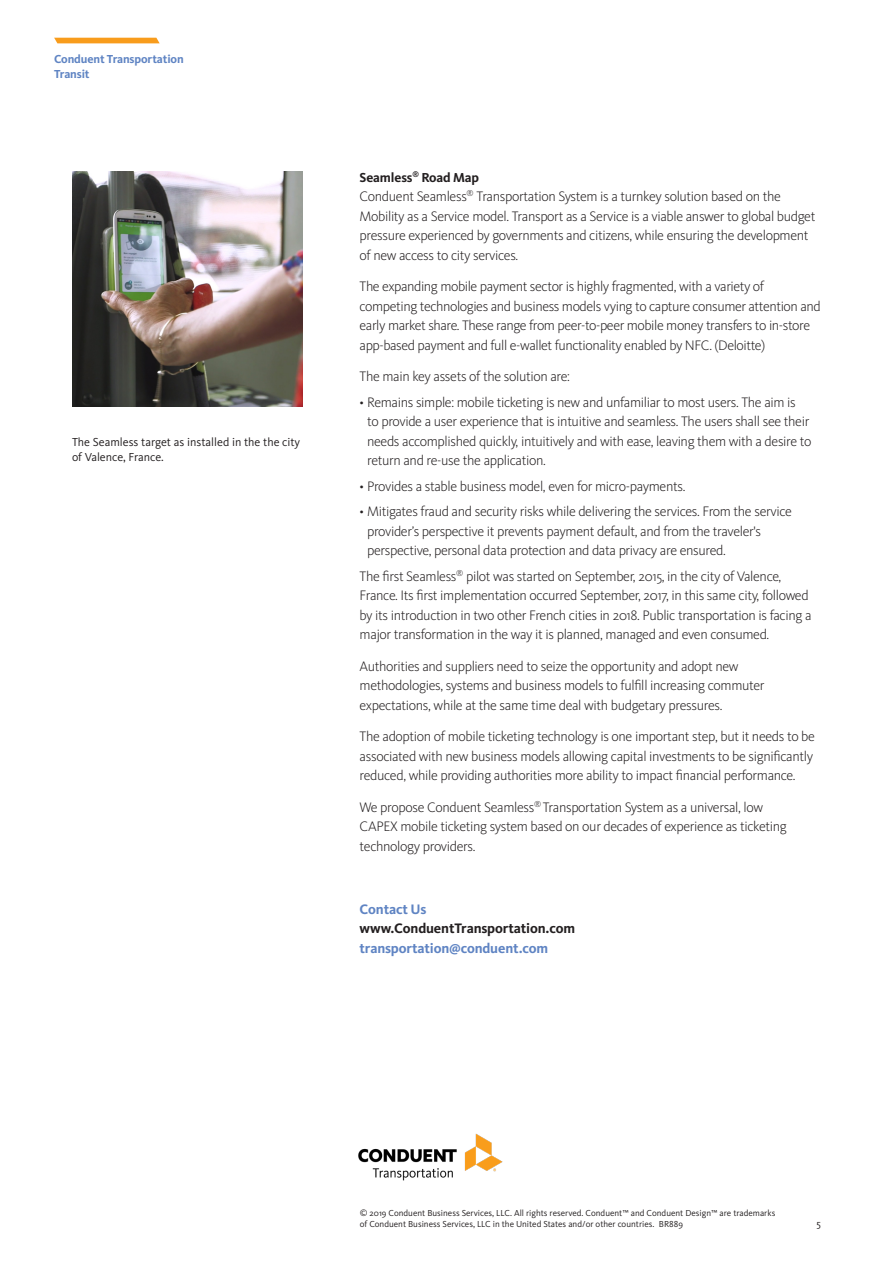
<style>
.page{position:relative;width:893px;height:1263px;background:#fff}
.page>*{position:absolute;margin:0;border:0;box-sizing:border-box;transform-origin:0 0}
.Body_text{font:300 14.25px/19.5px "Kievit Pro";letter-spacing:-.025em;color:#231f20}
.Body_text-2{font:700 14.25px/19.5px "Kievit Pro";letter-spacing:-.01em;color:#5f84c3}
.Body_text_before_bul{font:300 14.25px "Kievit Pro";letter-spacing:-.025em;color:#231f20}
.Subheading{font:700 13.5px "Kievit Pro";letter-spacing:-.01em;color:#231f20}
.Sidebar_text{font:12px/15px "Kievit Pro";color:#231f20}
.Business_sector{font:700 12px "Kievit Pro";letter-spacing:-.01em;color:#5f84c3}
.t1{font:10.5px "Kievit Pro";color:#231f20}
.Legal{font:9px/10.5px "Kievit Pro";color:#231f20}
.s1{color:#231f20}
</style>
<div class="page">
<svg style="left:54px;top:38px;width:106px;height:5px"></svg>
<img style="left:358px;top:1133px;width:145px;height:48px">
<img style="left:72px;top:171px;width:231px;height:235px">
<p class="Business_sector" style="left:54px;top:52px;width:131px">Conduent Transportation</p>
<p class="Business_sector" style="left:54px;top:67px;width:37px">Transit</p>
<p class="Sidebar_text" style="left:72px;top:434px;width:230px">The Seamless target as installed in the the city of Valence, France.</p>
<p class="Subheading" style="left:360px;top:169px;width:121px">Seamless<sup>®</sup> Road Map</p>
<p class="Body_text" style="left:360px;top:186px;width:457px">Conduent Seamless<sup>®</sup> Transportation System is a turnkey solution based on the Mobility as a Service model. Transport as a Service is a viable answer to global budget pressure experienced by governments and citizens, while ensuring the development of new access to city services.</p>
<p class="Body_text" style="left:360px;top:276px;width:463px">The expanding mobile payment sector is highly fragmented, with a variety of competing technologies and business models vying to capture consumer attention and early market share. These range from peer-to-peer mobile money transfers to in-store app-based payment and full e-wallet functionality enabled by NFC. (Deloitte)</p>
<p class="Body_text_before_bul" style="left:360px;top:368px;width:212px">The main key assets of the solution are:</p>
<p class="Body_text" style="left:367px;top:392px;width:446px;text-indent:-8px">• Remains simple: mobile ticketing is new and unfamiliar to most users. The aim is<br>to provide a user experience that is intuitive and seamless. The users shall see their needs accomplished quickly, intuitively and with ease, leaving them with a desire to return and re-use the application.</p>
<p class="Body_text" style="left:360px;top:476px;width:327px">• Provides a stable business model, even for micro-payments.</p>
<p class="Body_text" style="left:367px;top:502px;width:426px;text-indent:-8px">• Mitigates fraud and security risks while delivering the services. From the service provider’s perspective it prevents payment default, and from the traveler's perspective, personal data protection and data privacy are ensured.</p>
<p class="Body_text" style="left:360px;top:566px;width:453px">The first Seamless<sup>®</sup> pilot was started on September, 2015, in the city of Valence, France. Its first implementation occurred September, 2017, in this same city, followed by its introduction in two other French cities in 2018. Public transportation is facing a major transformation in the way it is planned, managed and even consumed.</p>
<p class="Body_text" style="left:360px;top:656px;width:406px">Authorities and suppliers need to seize the opportunity and adopt new methodologies, systems and business models to fulfill increasing commuter expectations, while at the same time deal with budgetary pressures.</p>
<p class="Body_text" style="left:360px;top:727px;width:457px">The adoption of mobile ticketing technology is one important step, but it needs to be associated with new business models allowing capital investments to be significantly reduced, while providing authorities more ability to impact financial performance.</p>
<p class="Body_text" style="left:360px;top:797px;width:429px">We propose Conduent Seamless<sup>®</sup> Transportation System as a universal, low<br>CAPEX mobile ticketing system based on our decades of experience as ticketing technology providers.</p>
<p class="Body_text-2" style="left:360px;top:899px;width:217px">Contact Us <span class="s1">www.ConduentTransportation.com </span>transportation@conduent.com</p>
<p class="Legal" style="left:360px;top:1208px;width:417px">© 2019 Conduent Business Services, LLC. All rights reserved. Conduent™ and Conduent Design™ are trademarks of Conduent Business Services, LLC in the United States and/or other countries. BR889</p>
<p class="t1" style="left:817px;top:1217px;width:6px">5</p>
</div>
